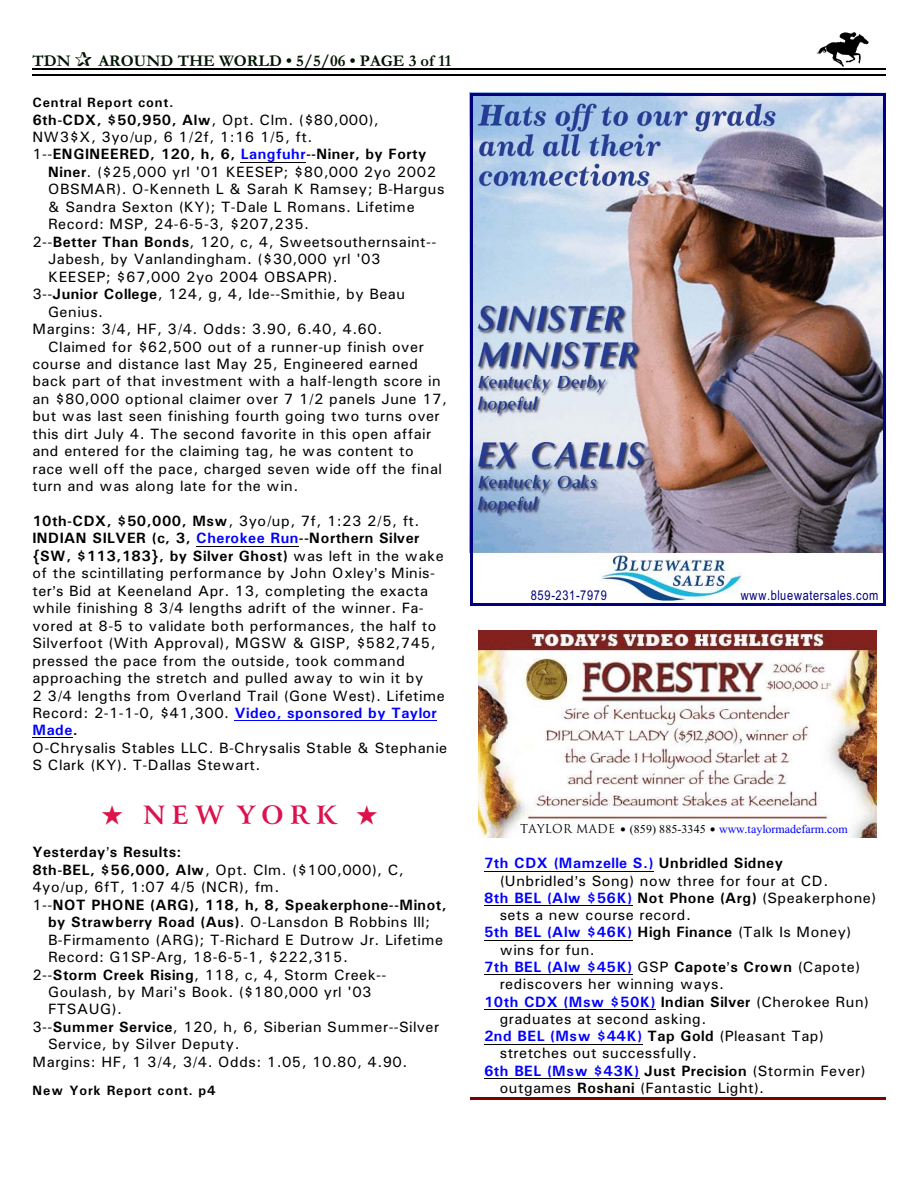
<style>
.page{position:relative;width:918px;height:1188px;background:#fff}
.page>*{position:absolute;margin:0;border:0;box-sizing:border-box;transform-origin:0 0}
.t1{font:700 25.5px "Arrus BT";letter-spacing:.255em;color:#db124d}
.t2{font:700 16.5px "Garamond";color:#001400}
.t3{font:15px/17.4px "Univers";letter-spacing:.03em;color:#000}
.t4{font:700 15px "Univers";letter-spacing:.035em;color:#00f}
.t5{font:700 15px "Univers";letter-spacing:.03em;color:#000}
.t6{font:700 13.5px "Univers";letter-spacing:.065em;color:#000}
.t7{font:13.5px "Arial Narrow";letter-spacing:.055em;color:#000080}
.t8{font:12px "Times New Roman";color:#00f}
.s1{font-weight:400}
.s2{color:#00f}
.s3{font-weight:700}
.s4{font-weight:700;color:#00f}
.s5{font-family:"Trajan";color:#000}
.s6{color:#000}
.s7{font-weight:400;color:#000}
</style>
<div class="page">
<img style="left:817px;top:32px;width:51px;height:34px">
<hr style="left:32px;top:68px;width:853px;height:1px;background:#000">
<hr style="left:32px;top:75px;width:853px;height:1px;background:#000">
<hr style="left:484px;top:871px;width:170px;height:1px;background:#000">
<hr style="left:484px;top:905px;width:148px;height:1px;background:#000">
<hr style="left:484px;top:940px;width:148px;height:1px;background:#000">
<hr style="left:484px;top:975px;width:148px;height:1px;background:#000">
<hr style="left:484px;top:1009px;width:172px;height:1px;background:#000">
<hr style="left:484px;top:1044px;width:158px;height:1px;background:#000">
<hr style="left:484px;top:1078px;width:155px;height:1px;background:#000">
<img style="left:479px;top:630px;width:398px;height:207px">
<hr style="left:470px;top:1097px;width:415px;height:3px;background:#800000">
<hr style="left:241px;top:162px;width:65px;height:1px;background:#000">
<hr style="left:196px;top:546px;width:103px;height:1px;background:#000">
<hr style="left:235px;top:721px;width:202px;height:1px;background:#00f">
<hr style="left:32px;top:737px;width:41px;height:1px;background:#000">
<img style="left:473px;top:93px;width:413px;height:513px">
<hr style="left:470px;top:93px;width:3px;height:513px;background:#000080">
<hr style="left:883px;top:93px;width:2px;height:513px;background:#000080">
<hr style="left:470px;top:93px;width:415px;height:3px;background:#000080">
<hr style="left:470px;top:603px;width:415px;height:3px;background:#000080">
<svg style="left:621px;top:828px;width:4px;height:4px"></svg>
<svg style="left:711px;top:828px;width:4px;height:4px"></svg>
<p class="t2" style="left:32px;top:55px;width:40px">TDN</p>
<p class="t2" style="left:98px;top:55px;width:354px">AROUND THE WORLD • 5/5/06 • PAGE 3 of 11</p>
<p class="t6" style="left:32px;top:98px;width:143px">Central Report cont.</p>
<p class="t5" style="left:32px;top:114px;width:348px">6th-CDX, $50,950, Alw<span class="s1">, Opt. Clm. ($80,000),</span></p>
<p class="t3" style="left:32px;top:129px;width:282px">NW3$X, 3yo/up, 6 1/2f, 1:16 1/5, ft.</p>
<p class="t5" style="left:32px;top:149px;width:396px"><span class="s1">1--</span>ENGINEERED, 120, h, 6, <span class="s2">Langfuhr</span>--Niner, by Forty</p>
<p class="t3" style="left:48px;top:164px;width:389px"><span class="s3">Niner</span>. ($25,000 yrl '01 KEESEP; $80,000 2yo 2002</p>
<p class="t3" style="left:48px;top:182px;width:398px">OBSMAR). O-Kenneth L &amp; Sarah K Ramsey; B-Hargus</p>
<p class="t3" style="left:48px;top:199px;width:368px">&amp; Sandra Sexton (KY); T-Dale L Romans. Lifetime</p>
<p class="t3" style="left:48px;top:217px;width:263px">Record: MSP, 24-6-5-3, $207,235.</p>
<p class="t3" style="left:32px;top:234px;width:405px">2--<span class="s3">Better Than Bonds</span>, 120, c, 4, Sweetsouthernsaint--</p>
<p class="t3" style="left:48px;top:252px;width:334px">Jabesh, by Vanlandingham. ($30,000 yrl '03</p>
<p class="t3" style="left:48px;top:269px;width:291px">KEESEP; $67,000 2yo 2004 OBSAPR).</p>
<p class="t3" style="left:32px;top:287px;width:374px">3--<span class="s3">Junior College</span>, 124, g, 4, Ide--Smithie, by Beau</p>
<p class="t3" style="left:48px;top:304px;width:57px">Genius.</p>
<p class="t3" style="left:32px;top:322px;width:352px">Margins: 3/4, HF, 3/4. Odds: 3.90, 6.40, 4.60.</p>
<p class="t3" style="left:48px;top:339px;width:377px">Claimed for $62,500 out of a runner-up finish over</p>
<p class="t3" style="left:32px;top:356px;width:387px">course and distance last May 25, Engineered earned</p>
<p class="t3" style="left:32px;top:374px;width:410px">back part of that investment with a half-length score in</p>
<p class="t3" style="left:32px;top:391px;width:416px">an $80,000 optional claimer over 7 1/2 panels June 17,</p>
<p class="t3" style="left:32px;top:409px;width:409px">but was last seen finishing fourth going two turns over</p>
<p class="t3" style="left:32px;top:426px;width:400px">this dirt July 4. The second favorite in this open affair</p>
<p class="t3" style="left:32px;top:444px;width:383px">and entered for the claiming tag, he was content to</p>
<p class="t3" style="left:32px;top:461px;width:411px">race well off the pace, charged seven wide off the final</p>
<p class="t3" style="left:32px;top:479px;width:268px">turn and was along late for the win.</p>
<p class="t3" style="left:32px;top:514px;width:416px"><span class="s3">10th-CDX, $50,000, Msw</span>, 3yo/up, 7f, 1:23 2/5, ft.<br><span class="s3">INDIAN SILVER (c, 3,</span> <span class="s4">Cherokee Run</span><span class="s3">--Northern Silver {SW, $113,183}, by Silver Ghost)</span> was left in the wake of the scintillating performance by John Oxley s Minis&shy;ter s Bid at Keeneland Apr. 13, completing the exacta while finishing 8 3/4 lengths adrift of the winner. Fa&shy;vored at 8-5 to validate both performances, the half to Silverfoot (With Approval), MGSW &amp; GISP, $582,745, pressed the pace from the outside, took command approaching the stretch and pulled away to win it by<br>2 3/4 lengths from Overland Trail (Gone West). Lifetime Record: 2-1-1-0, $41,300. <span class="s4">Video, sponsored by Taylor Made</span><span class="s3">.<br></span>O-Chrysalis Stables LLC. B-Chrysalis Stable &amp; Stephanie S Clark (KY). T-Dallas Stewart.</p>
<h1 class="t1" style="left:102px;top:804px;width:278px">★ NEW YORK ★</h1>
<p class="t5" style="left:32px;top:847px;width:151px">Yesterday s Results:</p>
<p class="t3" style="left:32px;top:862px;width:373px"><span class="s3">8th-BEL, $56,000, Alw</span>, Opt. Clm. ($100,000), C,</p>
<p class="t3" style="left:32px;top:880px;width:249px">4yo/up, 6fT, 1:07 4/5 (NCR), fm.</p>
<p class="t5" style="left:32px;top:899px;width:416px"><span class="s1">1--</span>NOT PHONE (ARG), 118, h, 8, Speakerphone--Minot,</p>
<p class="t3" style="left:48px;top:915px;width:383px"><span class="s3">by Strawberry Road (Aus)</span>. O-Lansdon B Robbins Ill;</p>
<p class="t3" style="left:48px;top:932px;width:397px">B-Firmamento (ARG); T-Richard E Dutrow Jr. Lifetime</p>
<p class="t3" style="left:48px;top:950px;width:302px">Record: G1SP-Arg, 18-6-5-1, $222,315.</p>
<p class="t3" style="left:32px;top:967px;width:356px">2--<span class="s3">Storm Creek Rising</span>, 118, c, 4, Storm Creek--</p>
<p class="t3" style="left:48px;top:984px;width:325px">Goulash, by Mari's Book. ($180,000 yrl '03</p>
<p class="t3" style="left:48px;top:1002px;width:76px">FTSAUG).</p>
<p class="t3" style="left:32px;top:1019px;width:408px">3--<span class="s3">Summer Service</span>, 120, h, 6, Siberian Summer--Silver</p>
<p class="t3" style="left:48px;top:1037px;width:193px">Service, by Silver Deputy.</p>
<p class="t3" style="left:32px;top:1054px;width:377px">Margins: HF, 1 3/4, 3/4. Odds: 1.05, 10.80, 4.90.</p>
<p class="t6" style="left:32px;top:1086px;width:185px">New York Report cont. p4</p>
<p class="t7" style="left:531px;top:590px;width:77px">859-231-7979</p>
<p class="t7" style="left:741px;top:590px;width:139px">www.bluewatersales.com</p>
<p class="t8" style="left:520px;top:825px;width:329px"><span class="s5">TAYLOR MADE</span> <span class="s6">(859) 885-3345</span> www.taylormadefarm.com</p>
<p class="t4" style="left:484px;top:858px;width:301px">7th CDX (Mamzelle S.) <span class="s6">Unbridled Sidney</span></p>
<p class="t3" style="left:500px;top:873px;width:330px">(Unbridled s Song) now three for four at CD.</p>
<p class="t4" style="left:484px;top:893px;width:394px">8th BEL (Alw $56K) <span class="s6">Not Phone (Arg)</span> <span class="s7">(Speakerphone)</span></p>
<p class="t3" style="left:500px;top:908px;width:193px">sets a new course record.</p>
<p class="t4" style="left:484px;top:927px;width:369px">5th BEL (Alw $46K) <span class="s6">High Finance</span> <span class="s7">(Talk Is Money)</span></p>
<p class="t3" style="left:500px;top:942px;width:97px">wins for fun.</p>
<p class="t4" style="left:484px;top:962px;width:378px">7th BEL (Alw $45K) <span class="s7">GSP</span> <span class="s6">Capote s Crown</span> <span class="s7">(Capote)</span></p>
<p class="t3" style="left:500px;top:977px;width:226px">rediscovers her winning ways.</p>
<p class="t4" style="left:484px;top:996px;width:387px">10th CDX (Msw $50K) <span class="s6">Indian Silver</span> <span class="s7">(Cherokee Run)</span></p>
<p class="t3" style="left:500px;top:1011px;width:208px">graduates at second asking.</p>
<p class="t4" style="left:484px;top:1031px;width:341px">2nd BEL (Msw $44K) <span class="s6">Tap Gold</span> <span class="s7">(Pleasant Tap)</span></p>
<p class="t3" style="left:500px;top:1046px;width:199px">stretches out successfully.</p>
<p class="t4" style="left:484px;top:1065px;width:383px">6th BEL (Msw $43K) <span class="s6">Just Precision</span> <span class="s7">(Stormin Fever)</span></p>
<p class="t3" style="left:500px;top:1080px;width:266px">outgames <span class="s3">Roshani</span> (Fantastic Light).</p>
</div>
